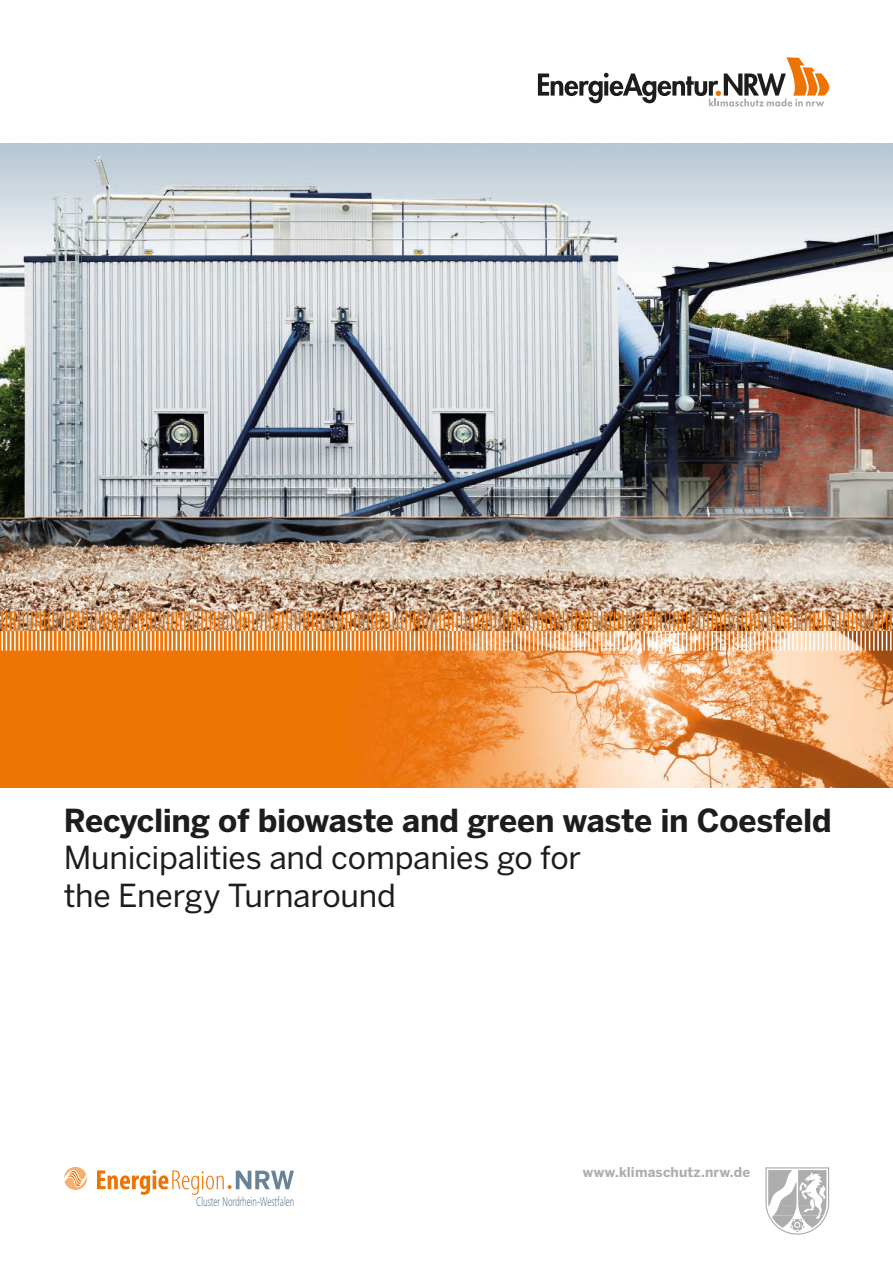
<style>
.page{position:relative;width:893px;height:1263px;background:#fff}
.page>*{position:absolute;margin:0;border:0;box-sizing:border-box;transform-origin:0 0}
.t1{font:31.5px/37.5px "Benton Sans";letter-spacing:-.01em;color:#1d1d1b}
.t2{font:700 31.5px "Benton Sans";letter-spacing:-.01em;color:#1d1d1b}
.t3{font:700 13.5px "Benton Sans";letter-spacing:.01em;color:#adadac}
.t4{font:300 12.75px "Frutiger";color:#688398;scale:.64 1}
</style>
<div class="page">
<svg style="left:538px;top:57px;width:291px;height:50px"></svg>
<svg style="left:765px;top:1167px;width:64px;height:68px"></svg>
<svg style="left:97px;top:1170px;width:197px;height:25px"></svg>
<svg style="left:64px;top:1167px;width:23px;height:23px"></svg>
<img style="left:0;top:144px;width:893px;height:487px">
<svg style="left:0;top:631px;width:893px;height:156px;background:#ec913f"></svg>
<img style="left:1px;top:612px;width:891px;height:39px">
<hr style="left:890px;top:631px;width:2px;height:20px;background:#fff">
<p class="t2" style="left:64px;top:801px;width:769px">Recycling of biowaste and green waste in Coesfeld</p>
<p class="t1" style="left:64px;top:838px;width:519px">Municipalities and companies go for the Energy Turnaround</p>
<p class="t4" style="left:196px;top:1194px;width:155px">Cluster Nordrhein-Westfalen</p>
<p class="t3" style="left:583px;top:1164px;width:169px">www.klimaschutz.nrw.de</p>
</div>
